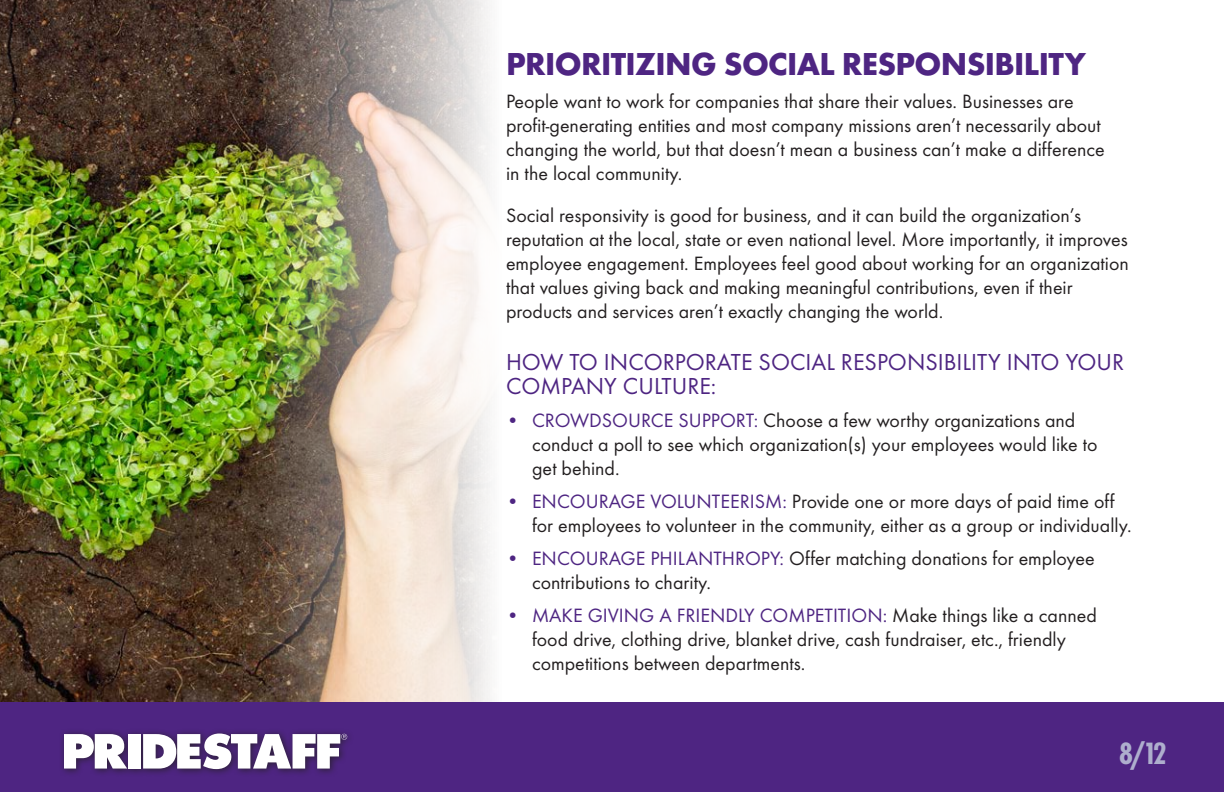
<style>
.page{position:relative;width:1224px;height:792px;background:#fff}
.page>*{position:absolute;margin:0;border:0;box-sizing:border-box;transform-origin:0 0}
.t1{font:700 33px "Futura T";letter-spacing:-.02em;color:#4e2582}
.t2{font:700 condensed 32px "Futura T";color:#aeaecd}
.t3{font:24px/24.8px "Futura T";color:#4e2582}
.t4{font:20px/24px "Futura T";color:#231f20}
.s1{color:#4e2582}
</style>
<div class="page">
<div style="left:0;top:709px;width:1224px;height:83px;background:#4e2582"></div>
<div style="left:59px;top:728px;width:296px;height:49px;background:#231f20;opacity:.75"></div>
<div style="left:128px;top:734px;width:13px;height:35px;background:#fff"></div>
<svg style="left:64px;top:734px;width:63px;height:35px;background:#cec7d7"></svg>
<svg style="left:143px;top:734px;width:204px;height:35px;background:#c5bbcf"></svg>
<div style="left:0;top:702px;width:1224px;height:9px;background:#4e2582"></div>
<img style="left:0;top:0;width:490px;height:702px">
<h1 class="t1" style="left:506px;top:44px;width:581px">PRIORITIZING SOCIAL RESPONSIBILITY</h1>
<p class="t4" style="left:506px;top:89px;width:600px">People want to work for companies that share their values. Businesses are profit-generating entities and most company missions aren’t necessarily about changing the world, but that doesn’t mean a business can’t make a difference in the local community.</p>
<p class="t4" style="left:506px;top:203px;width:624px">Social responsivity is good for business, and it can build the organization’s reputation at the local, state or even national level. More importantly, it improves employee engagement. Employees feel good about working for an organization that values giving back and making meaningful contributions, even if their products and services aren’t exactly changing the world.</p>
<p class="t3" style="left:506px;top:349px;width:620px">HOW TO INCORPORATE SOCIAL RESPONSIBILITY INTO YOUR<br>COMPANY CULTURE:</p>
<p class="t4" style="left:532px;top:408px;width:567px;text-indent:-26px"><span class="s1">• CROWDSOURCE SUPPORT:</span> Choose a few worthy organizations and conduct a poll to see which organization(s) your employees would like to get behind.</p>
<p class="t4" style="left:532px;top:489px;width:601px;text-indent:-26px"><span class="s1">• ENCOURAGE VOLUNTEERISM:</span> Provide one or more days of paid time off for employees to volunteer in the community, either as a group or individually.</p>
<p class="t4" style="left:532px;top:546px;width:564px;text-indent:-26px"><span class="s1">• ENCOURAGE PHILANTHROPY:</span> Offer matching donations for employee contributions to charity.</p>
<p class="t4" style="left:532px;top:603px;width:566px;text-indent:-26px"><span class="s1">• MAKE GIVING A FRIENDLY COMPETITION:</span> Make things like a canned food drive, clothing drive, blanket drive, cash fundraiser, etc., friendly competitions between departments.</p>
<h2 class="t2" style="left:1119px;top:735px;width:49px">8/12</h2>
</div>
